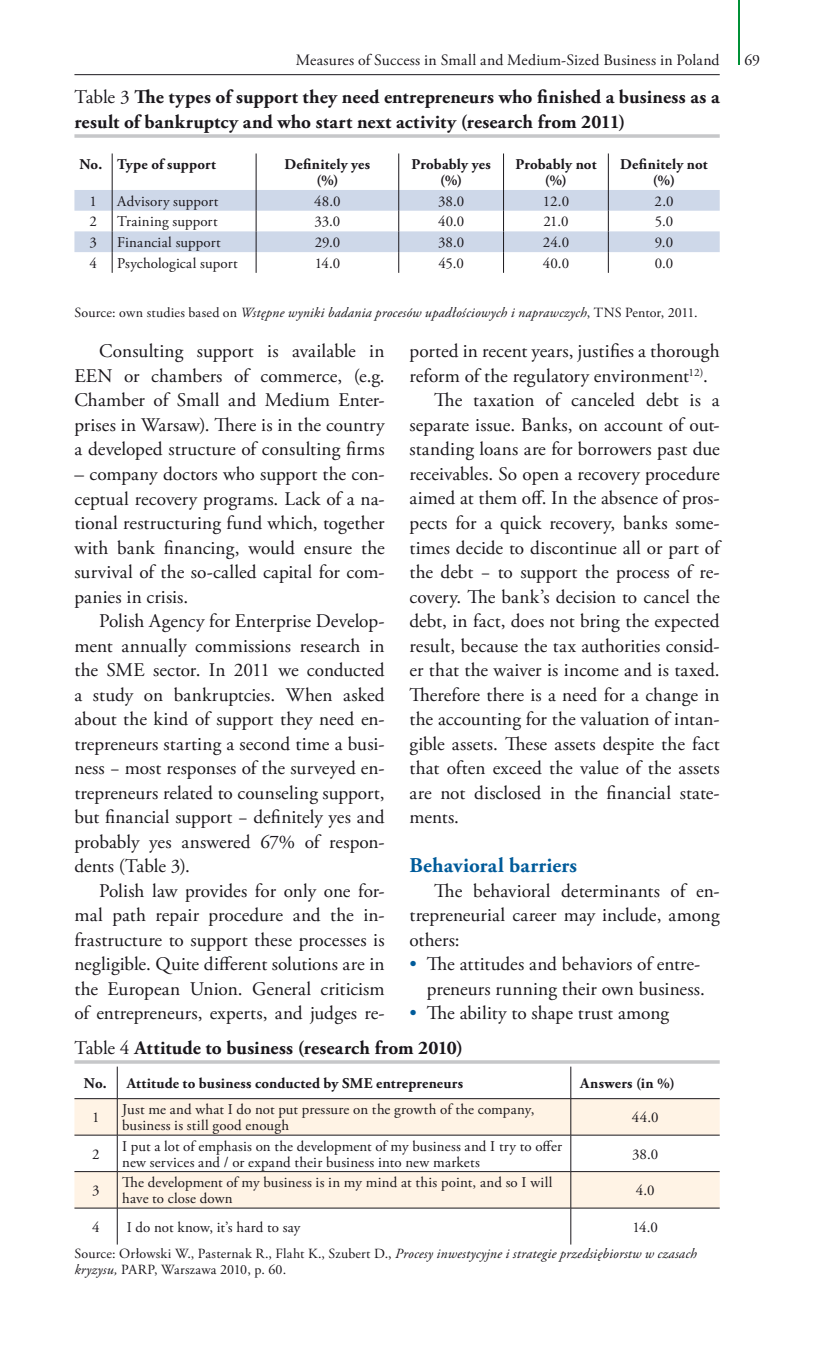
<style>
.page{position:relative;width:819px;height:1355px;background:#fff}
.page>*{position:absolute;margin:0;border:0;box-sizing:border-box;transform-origin:0 0}
.t1{font:700 21px "Adobe Garamond Pro";letter-spacing:.01em;color:#005b9a}
.t2{font:19.25px/24.5px "Adobe Garamond Pro";letter-spacing:.005em;color:#1a171c;text-align:justify}
.t3{font:700 19.25px/24.5px "Adobe Garamond Pro";letter-spacing:.005em;color:#1a171c}
.t4{font:15.75px "Adobe Garamond Pro";letter-spacing:.015em;color:#1a171c}
.t5{font:14.88px/15.8px "Adobe Garamond Pro";letter-spacing:.01em;color:#1a171c}
.t6{font:700 14.88px/15.8px "Adobe Garamond Pro";letter-spacing:.01em;color:#1a171c;text-align:center}
.t7{font:14px/15.8px "Adobe Garamond Pro";letter-spacing:.02em;color:#1a171c}
.t8{font:italic 14px "Adobe Garamond Pro";letter-spacing:.015em;color:#1a171c}
.s1{font-weight:400}
.s2{font-style:normal}
.s3{color:#005b9a}
.s4{font-style:italic}
</style>
<div class="page">
<hr style="left:738px;top:0;width:1px;height:64px;background:#009036">
<hr style="left:74px;top:74px;width:645px;height:1px;background:#1a171c">
<svg style="left:74px;top:1099px;width:645px;height:108px;fill:#fff3e5"></svg>
<hr style="left:74px;top:1098px;width:43px;height:1px;background:#1a171c">
<hr style="left:117px;top:1098px;width:453px;height:1px;background:#1a171c">
<hr style="left:570px;top:1098px;width:149px;height:1px;background:#1a171c">
<hr style="left:74px;top:1134px;width:43px;height:1px;background:#1a171c">
<hr style="left:117px;top:1134px;width:453px;height:1px;background:#1a171c">
<hr style="left:570px;top:1134px;width:149px;height:1px;background:#1a171c">
<hr style="left:74px;top:1171px;width:43px;height:1px;background:#1a171c">
<hr style="left:117px;top:1171px;width:453px;height:1px;background:#1a171c">
<hr style="left:570px;top:1171px;width:149px;height:1px;background:#1a171c">
<hr style="left:74px;top:1207px;width:43px;height:1px;background:#1a171c">
<hr style="left:117px;top:1207px;width:453px;height:1px;background:#1a171c">
<hr style="left:570px;top:1207px;width:149px;height:1px;background:#1a171c">
<hr style="left:117px;top:1066px;width:1px;height:32px;background:#1a171c">
<hr style="left:570px;top:1066px;width:1px;height:32px;background:#1a171c">
<hr style="left:117px;top:1098px;width:1px;height:36px;background:#1a171c">
<hr style="left:570px;top:1098px;width:1px;height:36px;background:#1a171c">
<hr style="left:117px;top:1135px;width:1px;height:36px;background:#1a171c">
<hr style="left:570px;top:1135px;width:1px;height:36px;background:#1a171c">
<hr style="left:117px;top:1171px;width:1px;height:36px;background:#1a171c">
<hr style="left:570px;top:1171px;width:1px;height:36px;background:#1a171c">
<hr style="left:117px;top:1208px;width:1px;height:36px;background:#1a171c">
<hr style="left:570px;top:1208px;width:1px;height:36px;background:#1a171c">
<hr style="left:74px;top:1060px;width:645px;height:3px;background:#c6c7c9">
<hr style="left:74px;top:134px;width:645px;height:4px;background:#d2d3d5">
<hr style="left:112px;top:153px;width:1px;height:37px;background:#1a171c">
<hr style="left:256px;top:153px;width:1px;height:37px;background:#1a171c">
<hr style="left:398px;top:153px;width:1px;height:37px;background:#1a171c">
<hr style="left:503px;top:153px;width:1px;height:37px;background:#1a171c">
<hr style="left:608px;top:153px;width:1px;height:37px;background:#1a171c">
<svg style="left:74px;top:190px;width:645px;height:83px"></svg>
<p class="t4" style="left:296px;top:50px;width:425px">Measures of Success in Small and Medium-Sized Business in Poland</p>
<p class="t4" style="left:744px;top:50px;width:17px">69</p>
<p class="t3" style="left:74px;top:85px;width:646px"><span class="s1">Table 3</span> The types of support they need entrepreneurs who finished a business as a result of bankruptcy and who start next activity (research from 2011)</p>
<p class="t6" style="left:79px;top:157px;width:138px">No. Type of support</p>
<p class="t6" style="left:284px;top:157px;width:87px">Definitely yes (%)</p>
<p class="t6" style="left:411px;top:157px;width:81px">Probably yes (%)</p>
<p class="t6" style="left:515px;top:157px;width:83px">Probably not (%)</p>
<p class="t6" style="left:620px;top:157px;width:89px">Definitely not (%)</p>
<p class="t5" style="left:90px;top:194px;width:9px">1</p>
<p class="t5" style="left:117px;top:194px;width:103px">Advisory support</p>
<p class="t5" style="left:314px;top:194px;width:28px">48.0</p>
<p class="t5" style="left:438px;top:194px;width:28px">38.0</p>
<p class="t5" style="left:543px;top:194px;width:28px">12.0</p>
<p class="t5" style="left:654px;top:194px;width:21px">2.0</p>
<p class="t5" style="left:90px;top:214px;width:9px">2</p>
<p class="t5" style="left:117px;top:214px;width:102px">Training support</p>
<p class="t5" style="left:314px;top:214px;width:27px">33.0</p>
<p class="t5" style="left:438px;top:214px;width:28px">40.0</p>
<p class="t5" style="left:543px;top:214px;width:27px">21.0</p>
<p class="t5" style="left:654px;top:214px;width:20px">5.0</p>
<p class="t5" style="left:90px;top:235px;width:9px">3</p>
<p class="t5" style="left:117px;top:235px;width:105px">Financial support</p>
<p class="t5" style="left:314px;top:235px;width:27px">29.0</p>
<p class="t5" style="left:438px;top:235px;width:28px">38.0</p>
<p class="t5" style="left:543px;top:235px;width:28px">24.0</p>
<p class="t5" style="left:655px;top:235px;width:20px">9.0</p>
<p class="t5" style="left:90px;top:256px;width:9px">4</p>
<p class="t5" style="left:117px;top:256px;width:122px">Psychological suport</p>
<p class="t5" style="left:315px;top:256px;width:27px">14.0</p>
<p class="t5" style="left:438px;top:256px;width:27px">45.0</p>
<p class="t5" style="left:542px;top:256px;width:28px">40.0</p>
<p class="t5" style="left:654px;top:256px;width:20px">0.0</p>
<p class="t8" style="left:74px;top:304px;width:624px"><span class="s2">Source: own studies based on</span> Wstępne wyniki badania procesów upadłościowych i naprawczych<span class="s2">, TNS Pentor, 2011.</span></p>
<p class="t2" style="left:74px;top:340px;width:312px;text-indent:25px">Consulting support is available in EEN or chambers of commerce, (e.g.<br>Chamber of Small and Medium Enter&shy;prises in Warsaw). There is in the country a developed structure of consulting firms</p>
<p class="t2" style="left:74px;top:462px;width:312px">– company doctors who support the con&shy;ceptual recovery programs. Lack of a na&shy;tional restructuring fund which, together with bank financing, would ensure the survival of the so-called capital for com&shy;panies in crisis.</p>
<p class="t2" style="left:74px;top:609px;width:312px;text-indent:25px">Polish Agency for Enterprise Develop&shy;ment annually commissions research in the SME sector. In 2011 we conducted a study on bankruptcies. When asked about the kind of support they need en&shy;trepreneurs starting a second time a busi&shy;ness − most responses of the surveyed en&shy;trepreneurs related to counseling support, but financial support − definitely yes and probably yes answered 67% of respon&shy;dents (Table 3).</p>
<p class="t2" style="left:74px;top:879px;width:312px;text-indent:25px">Polish law provides for only one for&shy;mal path repair procedure and the in&shy;frastructure to support these processes is negligible. Quite different solutions are in the European Union. General criticism of entrepreneurs, experts, and judges re-</p>
<p class="t2" style="left:409px;top:340px;width:312px">ported in recent years, justifies a thorough</p>
<p class="t2" style="left:409px;top:364px;width:300px">reform of the regulatory environment<sup>12)</sup>.</p>
<p class="t2" style="left:434px;top:389px;width:287px">The taxation of canceled debt is a</p>
<p class="t2" style="left:409px;top:413px;width:312px">separate issue. Banks, on account of out-</p>
<p class="t2" style="left:409px;top:438px;width:312px">standing loans are for borrowers past due</p>
<p class="t2" style="left:409px;top:462px;width:312px">receivables. So open a recovery procedure</p>
<p class="t2" style="left:409px;top:487px;width:312px">aimed at them off. In the absence of pros-</p>
<p class="t2" style="left:409px;top:511px;width:312px">pects for a quick recovery, banks some-</p>
<p class="t2" style="left:409px;top:536px;width:312px">times decide to discontinue all or part of</p>
<p class="t2" style="left:409px;top:560px;width:312px">the debt − to support the process of re-</p>
<p class="t2" style="left:409px;top:585px;width:312px">covery. The bank’s decision to cancel the</p>
<p class="t2" style="left:409px;top:609px;width:312px">debt, in fact, does not bring the expected</p>
<p class="t2" style="left:409px;top:634px;width:312px">result, because the tax authorities consid-</p>
<p class="t2" style="left:409px;top:658px;width:312px">er that the waiver is income and is taxed.</p>
<p class="t2" style="left:409px;top:683px;width:312px">Therefore there is a need for a change in</p>
<p class="t2" style="left:409px;top:707px;width:312px">the accounting for the valuation of intan-</p>
<p class="t2" style="left:409px;top:732px;width:311px">gible assets. These assets despite the fact</p>
<p class="t2" style="left:409px;top:756px;width:312px">that often exceed the value of the assets</p>
<p class="t2" style="left:409px;top:781px;width:312px">are not disclosed in the financial state-</p>
<p class="t2" style="left:409px;top:805px;width:51px">ments.</p>
<p class="t1" style="left:409px;top:853px;width:169px">Behavioral barriers</p>
<p class="t2" style="left:409px;top:879px;width:312px;text-indent:25px">The behavioral determinants of en&shy;trepreneurial career may include, among others:</p>
<p class="t2" style="left:409px;top:952px;width:297px;text-align:right"><span class="s3">•</span> The attitudes and behaviors of entre&shy;preneurs running their own business.</p>
<p class="t2" style="left:409px;top:1001px;width:261px"><span class="s3">•</span> The ability to shape trust among</p>
<p class="t3" style="left:74px;top:1035px;width:390px"><span class="s1">Table 4</span> Attitude to business (research from 2010)</p>
<p class="t6" style="left:84px;top:1075px;width:380px">No. Attitude to business conducted by SME entrepreneurs</p>
<p class="t6" style="left:580px;top:1075px;width:96px">Answers (in %)</p>
<p class="t5" style="left:92px;top:1110px;width:9px">1</p>
<p class="t5" style="left:122px;top:1102px;width:413px">Just me and what I do not put pressure on the growth of the company, business is still good enough</p>
<p class="t5" style="left:632px;top:1110px;width:28px">44.0</p>
<p class="t5" style="left:92px;top:1146px;width:9px">2</p>
<p class="t5" style="left:122px;top:1138px;width:441px">I put a lot of emphasis on the development of my business and I try to offer new services and / or expand their business into new markets</p>
<p class="t5" style="left:632px;top:1146px;width:28px">38.0</p>
<p class="t5" style="left:92px;top:1183px;width:9px">3</p>
<p class="t5" style="left:122px;top:1175px;width:432px">The development of my business is in my mind at this point, and so I will have to close down</p>
<p class="t5" style="left:635px;top:1183px;width:20px">4.0</p>
<p class="t5" style="left:92px;top:1219px;width:9px">4</p>
<p class="t5" style="left:127px;top:1219px;width:175px">I do not know, it’s hard to say</p>
<p class="t5" style="left:632px;top:1219px;width:27px">14.0</p>
<p class="t7" style="left:74px;top:1246px;width:624px">Source: Orłowski W., Pasternak R., Flaht K., Szubert D., <span class="s4">Procesy inwestycyjne i strategie przedsiębiorstw w czasach kryzysu,</span> PARP, Warszawa 2010, p. 60.</p>
</div>
